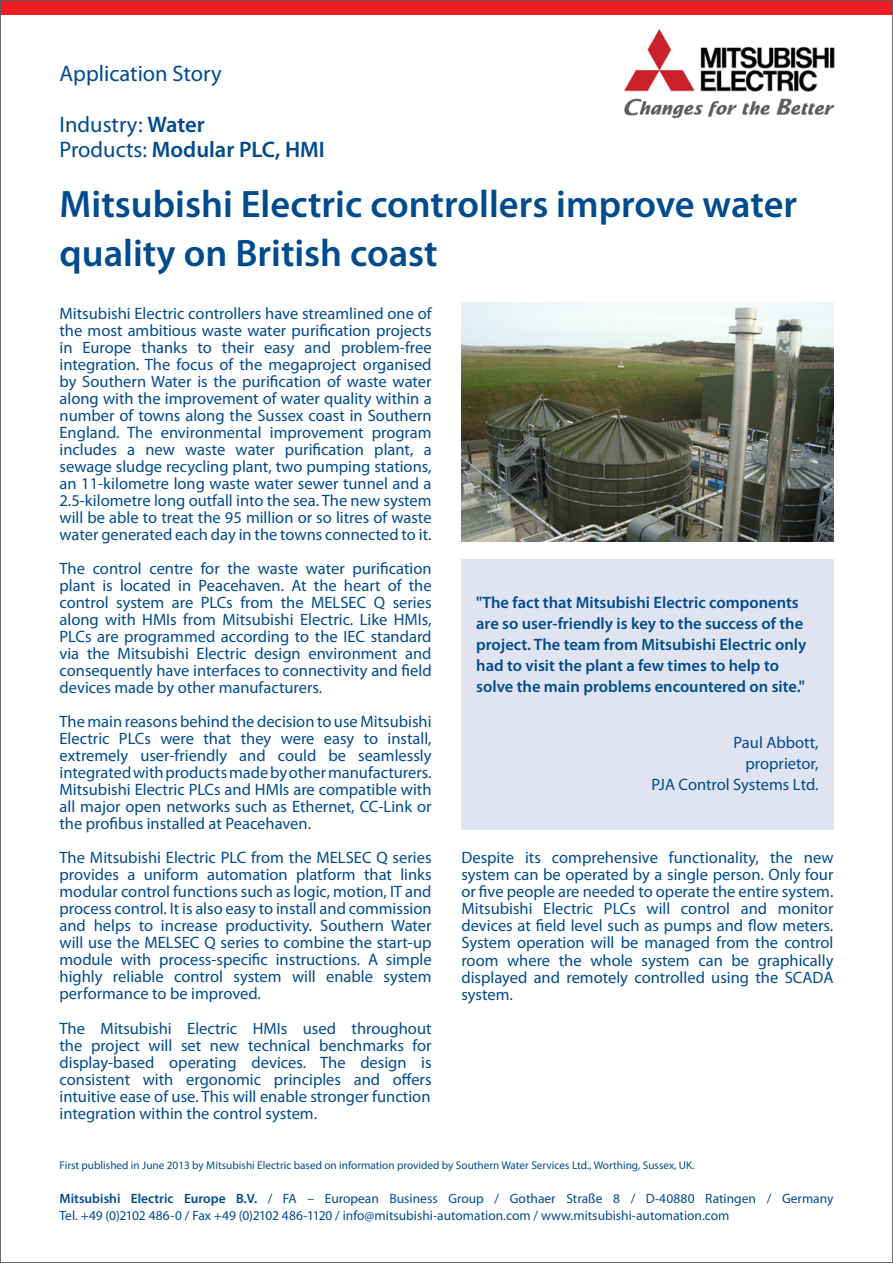
<style>
.page{position:relative;width:893px;height:1263px;background:#fff}
.page>*{position:absolute;margin:0;border:0;box-sizing:border-box;transform-origin:0 0}
.t1{font:600 38.4px/49.5px "Myriad Pro";color:#004b8d}
.t2{font:600 22.5px/24.8px "Myriad Pro";color:#004b8d}
.t3{font:22.5px "Myriad Pro";color:#004b8d}
.t4{font:16.5px/17px "Myriad Pro";color:#004b8d;text-align:justify}
.t5{font:600 16.5px/21px "Myriad Pro";color:#004b8d}
.t6{font:13.5px/17px "Myriad Pro";color:#004b8d}
.t7{font:11.25px "Myriad Pro";color:#004b8d}
.s1{font-weight:400}
.s2{font-weight:600}
</style>
<div class="page">
<img style="left:624px;top:29px;width:211px;height:90px">
<div style="left:461px;top:559px;width:372px;height:270px;background:#e0e3f0"></div>
<img style="left:461px;top:303px;width:372px;height:238px">
<div style="left:0;top:0;width:893px;height:15px;background:#ed1d24"></div>
<h2 class="t3" style="left:60px;top:59px;width:164px">Application Story</h2>
<h2 class="t2" style="left:60px;top:111px;width:267px"><span class="s1">Industry:</span> Water<br><span class="s1">Products:</span> Modular PLC, HMI</h2>
<h1 class="t1" style="left:60px;top:178px;width:739px">Mitsubishi Electric controllers improve water quality on British coast</h1>
<p class="t4" style="left:60px;top:305px;width:374px">Mitsubishi Electric controllers have streamlined one of the most ambitious waste water purification projects in Europe thanks to their easy and problem-free integration. The focus of the megaproject organised by Southern Water is the purification of waste water along with the improvement of water quality within a number of towns along the Sussex coast in Southern England. The environmental improvement program includes a new waste water purification plant, a sewage sludge recycling plant, two pumping stations, an 11-kilometre long waste water sewer tunnel and a 2.5-kilometre long outfall into the sea. The new system will be able to treat the 95 million or so litres of waste water generated each day in the towns connected to it.</p>
<p class="t4" style="left:60px;top:560px;width:374px">The control centre for the waste water purification plant is located in Peacehaven. At the heart of the control system are PLCs from the MELSEC Q series along with HMIs from Mitsubishi Electric. Like HMIs, PLCs are programmed according to the IEC standard via the Mitsubishi Electric design environment and consequently have interfaces to connectivity and field devices made by other manufacturers.</p>
<p class="t4" style="left:60px;top:713px;width:374px">The main reasons behind the decision to use Mitsubishi Electric PLCs were that they were easy to install, extremely user-friendly and could be seamlessly integrated with products made by other manufacturers.<br>Mitsubishi Electric PLCs and HMIs are compatible with all major open networks such as Ethernet, CC-Link or the profibus installed at Peacehaven.</p>
<p class="t4" style="left:60px;top:849px;width:374px">The Mitsubishi Electric PLC from the MELSEC Q series provides a uniform automation platform that links modular control functions such as logic, motion, IT and process control. It is also easy to install and commission and helps to increase productivity. Southern Water will use the MELSEC Q series to combine the start-up module with process-specific instructions. A simple highly reliable control system will enable system performance to be improved.</p>
<p class="t4" style="left:60px;top:1019px;width:374px">The Mitsubishi Electric HMIs used throughout the project will set new technical benchmarks for display-based operating devices. The design is consistent with ergonomic principles and offers intuitive ease of use. This will enable stronger function integration within the control system.</p>
<p class="t5" style="left:476px;top:592px;width:331px">"The fact that Mitsubishi Electric components are so user-friendly is key to the success of the project. The team from Mitsubishi Electric only had to visit the plant a few times to help to solve the main problems encountered on site."</p>
<p class="t4" style="left:651px;top:732px;width:169px;line-height:21px;text-align:right">Paul Abbott,<br>proprietor,<br>PJA Control Systems Ltd.</p>
<p class="t4" style="left:461px;top:849px;width:374px">Despite its comprehensive functionality, the new system can be operated by a single person. Only four or five people are needed to operate the entire system.<br>Mitsubishi Electric PLCs will control and monitor devices at field level such as pumps and flow meters.<br>System operation will be managed from the control room where the whole system can be graphically displayed and remotely controlled using the SCADA system.</p>
<p class="t7" style="left:60px;top:1159px;width:637px">First published in June 2013 by Mitsubishi Electric based on information provided by Southern Water Services Ltd., Worthing, Sussex, UK.</p>
<p class="t6" style="left:60px;top:1190px;width:775px"><span class="s2">Mitsubishi Electric Europe B.V.</span> / FA – European Business Group / Gothaer Straße 8 / D-40880 Ratingen / Germany<br>Tel. +49 (0)2102 486-0 / Fax +49 (0)2102 486-1120 / info@mitsubishi-automation.com / www.mitsubishi-automation.com</p>
</div>
